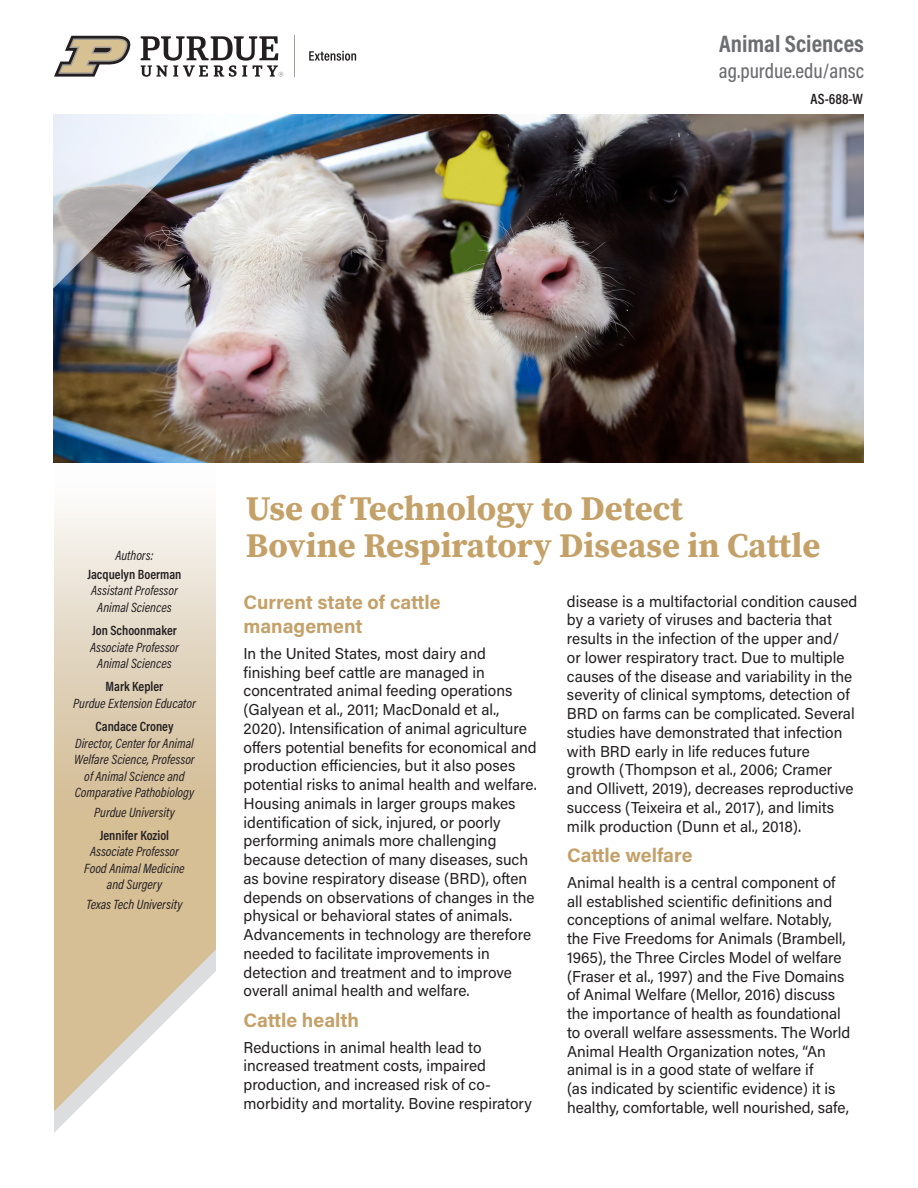
<style>
.page{position:relative;width:918px;height:1188px;background:#fff}
.page>*{position:absolute;margin:0;border:0;box-sizing:border-box;transform-origin:0 0}
.PUBLICATION_HEADING{font:700 34.5px "Source Serif Pro";color:#c4a168}
.t1{font:700 24px "Acumin Pro Cond";color:#6c6d70}
.t2{font:500 21px "Acumin Pro Cond";color:#6c6d70}
.HEADING_1{font:700 19.5px/24px "Acumin Pro";letter-spacing:-.005em;color:#c4a168}
.Body_copy{font:15.75px/18.8px "Acumin Pro";color:#231f20}
.t3{font:600 15px "Acumin Pro Cond";color:#231f20}
.t4{font:italic 13.5px/16.5px "Acumin Pro Cond";color:#231f20;text-align:center}
.t5{font:600 13.5px "Acumin Pro Cond";color:#231f20}
.s1{font-weight:600;font-style:normal}
</style>
<div class="page">
<img style="left:53px;top:114px;width:811px;height:348px">
<svg style="left:54px;top:291px;width:162px;height:820px"></svg>
<img style="left:53px;top:114px;width:176px;height:177px">
<svg style="left:309px;top:51px;width:47px;height:10px"></svg>
<hr style="left:294px;top:36px;width:1px;height:41px;background:#a19d97">
<svg style="left:54px;top:36px;width:77px;height:41px"></svg>
<svg style="left:141px;top:36px;width:142px;height:41px"></svg>
<p class="t1" style="left:719px;top:28px;width:146px">Animal Sciences</p>
<p class="t2" style="left:719px;top:57px;width:147px">ag.purdue.edu/ansc</p>
<p class="t3" style="left:810px;top:89px;width:54px">AS-688-W</p>
<p class="t4" style="left:115px;top:547px;width:40px">Authors:</p>
<p class="t4" style="left:87px;top:566px;width:95px"><span class="s1">Jacquelyn Boerman<br></span>Assistant Professor<br>Animal Sciences</p>
<p class="t4" style="left:90px;top:622px;width:90px"><span class="s1">Jon Schoonmaker<br></span>Associate Professor<br>Animal Sciences</p>
<p class="t4" style="left:73px;top:678px;width:124px"><span class="s1">Mark Kepler<br></span>Purdue Extension Educator</p>
<p class="t5" style="left:95px;top:718px;width:80px">Candace Croney</p>
<p class="t4" style="left:75px;top:734px;width:120px">Director, Center for Animal</p>
<p class="t4" style="left:74px;top:751px;width:122px">Welfare Science, Professor</p>
<p class="t4" style="left:75px;top:767px;width:121px">of Animal Science and<br>Comparative Pathobiology</p>
<p class="t4" style="left:94px;top:803px;width:82px">Purdue University</p>
<p class="t4" style="left:84px;top:827px;width:102px"><span class="s1">Jennifer Koziol<br></span>Associate Professor<br>Food Animal Medicine and Surgery</p>
<p class="t4" style="left:87px;top:896px;width:97px">Texas Tech University</p>
<p class="PUBLICATION_HEADING" style="left:246px;top:484px;width:439px">Use of Technology to Detect</p>
<p class="PUBLICATION_HEADING" style="left:246px;top:522px;width:576px">Bovine Respiratory Disease in Cattle</p>
<p class="HEADING_1" style="left:244px;top:590px;width:199px">Current state of cattle management</p>
<p class="Body_copy" style="left:244px;top:643px;width:295px">In the United States, most dairy and finishing beef cattle are managed in concentrated animal feeding operations (Galyean et al., 2011; MacDonald et al., 2020). Intensification of animal agriculture offers potential benefits for economical and production efficiencies, but it also poses potential risks to animal health and welfare.<br>Housing animals in larger groups makes identification of sick, injured, or poorly performing animals more challenging because detection of many diseases, such as bovine respiratory disease (BRD), often depends on observations of changes in the physical or behavioral states of animals.<br>Advancements in technology are therefore needed to facilitate improvements in detection and treatment and to improve overall animal health and welfare.</p>
<p class="HEADING_1" style="left:244px;top:1007px;width:117px">Cattle health</p>
<p class="Body_copy" style="left:244px;top:1037px;width:290px">Reductions in animal health lead to increased treatment costs, impaired production, and increased risk of co&shy;morbidity and mortality. Bovine respiratory</p>
<p class="Body_copy" style="left:567px;top:591px;width:292px">disease is a multifactorial condition caused by a variety of viruses and bacteria that results in the infection of the upper and/<br>or lower respiratory tract. Due to multiple causes of the disease and variability in the severity of clinical symptoms, detection of BRD on farms can be complicated. Several studies have demonstrated that infection with BRD early in life reduces future growth (Thompson et al., 2006; Cramer and Ollivett, 2019), decreases reproductive success (Teixeira et al., 2017), and limits milk production (Dunn et al., 2018).</p>
<p class="HEADING_1" style="left:567px;top:843px;width:127px">Cattle welfare</p>
<p class="Body_copy" style="left:567px;top:872px;width:285px">Animal health is a central component of all established scientific definitions and conceptions of animal welfare. Notably, the Five Freedoms for Animals (Brambell, 1965), the Three Circles Model of welfare (Fraser et al., 1997) and the Five Domains of Animal Welfare (Mellor, 2016) discuss the importance of health as foundational to overall welfare assessments. The World Animal Health Organization notes, “An animal is in a good state of welfare if<br>(as indicated by scientific evidence) it is healthy, comfortable, well nourished, safe,</p>
</div>
